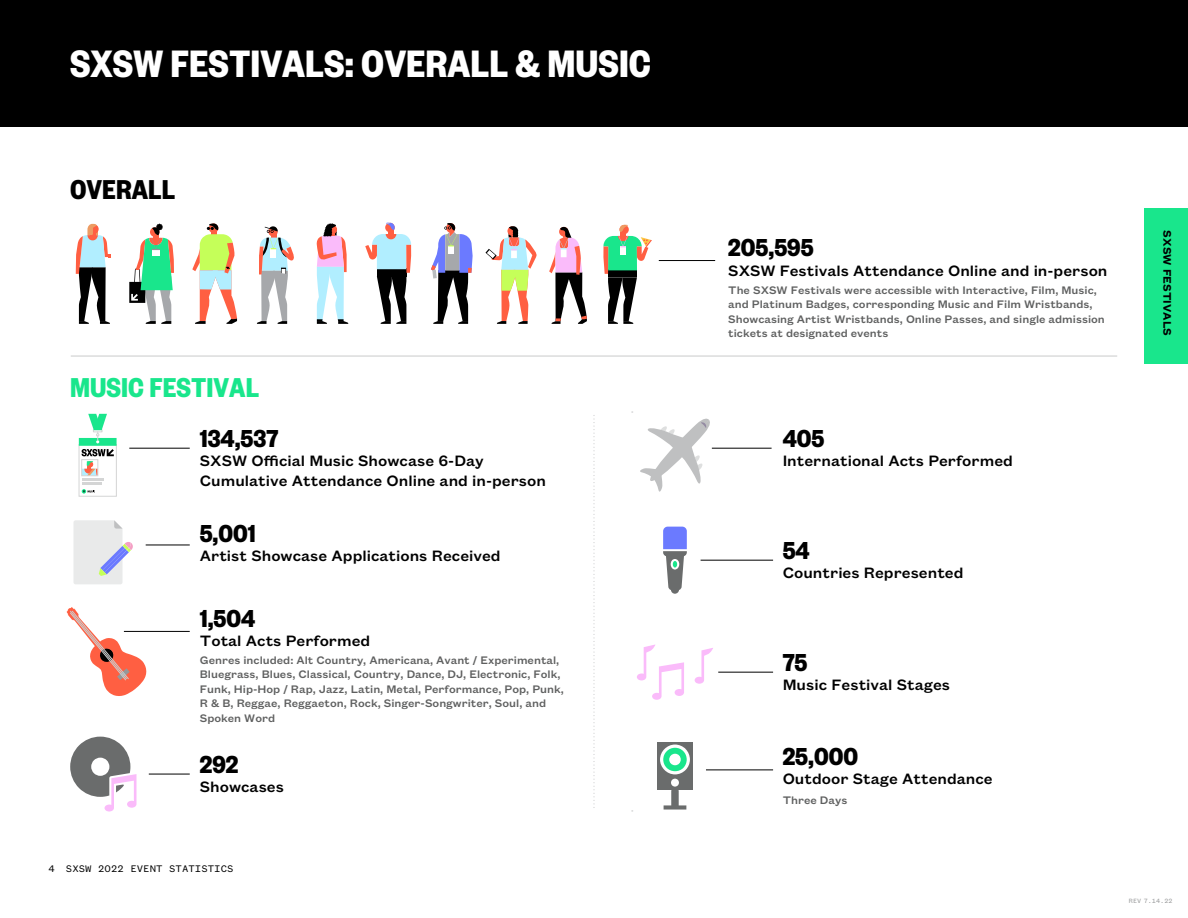
<style>
.page{position:relative;width:1188px;height:918px;background:#fff}
.page>*{position:absolute;margin:0;border:0;box-sizing:border-box;transform-origin:0 0}
.t1{font:700 42px "Founders Grotesk Cond";color:#fff}
.t2{font:700 30px "Founders Grotesk Cond";color:#19e68c}
.t3{font:700 30px "Founders Grotesk Cond";color:#000}
.t4{font:700 27px "Founders Grotesk Cond";color:#000}
.t5{font:500 16.5px/19.8px "Founders Grotesk Text";color:#000}
.t6{font:500 12px/14.4px "Founders Grotesk Text";color:#5f6060}
.t7{font:600 12px "Founders Grotesk Text";color:#000}
.t8{font:10.5px "Founders Grotesk Mono";color:#000}
.t9{font:6.75px "Founders Grotesk Mono";color:#969798}
</style>
<div class="page">
<div style="left:0;top:0;width:1188px;height:126px;background:#000"></div>
<hr style="left:71px;top:356px;width:1046px;height:1px;background:#c9cacb">
<div style="left:657px;top:742px;width:36px;height:48px;background:#6a6c6c"></div>
<svg style="left:664px;top:790px;width:22px;height:20px"></svg>
<div style="left:671px;top:779px;width:8px;height:8px;background:#fff;border-radius:50%"></div>
<svg style="left:660px;top:745px;width:30px;height:29px"></svg>
<div style="left:669px;top:754px;width:12px;height:11px;background:#fff;border-radius:50%"></div>
<svg style="left:637px;top:645px;width:47px;height:55px"></svg>
<svg style="left:695px;top:648px;width:18px;height:36px"></svg>
<svg style="left:70px;top:737px;width:66px;height:74px"></svg>
<svg style="left:73px;top:520px;width:60px;height:64px"></svg>
<svg style="left:593px;top:415px;width:2px;height:393px"></svg>
<svg style="left:663px;top:527px;width:24px;height:67px"></svg>
<svg style="left:632px;top:411px;width:80px;height:81px"></svg>
<svg style="left:76px;top:224px;width:35px;height:100px"></svg>
<svg style="left:129px;top:224px;width:45px;height:100px"></svg>
<svg style="left:257px;top:226px;width:37px;height:98px"></svg>
<svg style="left:317px;top:223px;width:31px;height:101px"></svg>
<svg style="left:603px;top:225px;width:49px;height:99px"></svg>
<svg style="left:431px;top:223px;width:42px;height:101px"></svg>
<svg style="left:485px;top:226px;width:52px;height:98px"></svg>
<svg style="left:549px;top:227px;width:38px;height:97px"></svg>
<svg style="left:192px;top:223px;width:45px;height:101px"></svg>
<svg style="left:365px;top:222px;width:46px;height:102px"></svg>
<div style="left:1145px;top:208px;width:43px;height:156px;background:#19e68c"></div>
<hr style="left:659px;top:260px;width:56px;height:1px;background:#000">
<hr style="left:129px;top:448px;width:61px;height:1px;background:#000">
<hr style="left:712px;top:448px;width:60px;height:1px;background:#000">
<hr style="left:701px;top:560px;width:72px;height:1px;background:#000">
<hr style="left:706px;top:770px;width:67px;height:1px;background:#000">
<hr style="left:718px;top:672px;width:55px;height:1px;background:#000">
<hr style="left:149px;top:774px;width:41px;height:1px;background:#000">
<hr style="left:124px;top:631px;width:66px;height:1px;background:#000">
<hr style="left:146px;top:545px;width:44px;height:1px;background:#000">
<svg style="left:66px;top:607px;width:81px;height:89px"></svg>
<div style="left:79px;top:444px;width:38px;height:52px;border:1px solid #d4d5d5"></div>
<hr style="left:82px;top:479px;width:21px;height:2px;background:#d4d5d5">
<svg style="left:82px;top:483px;width:19px;height:11px"></svg>
<svg style="left:79px;top:414px;width:38px;height:62px"></svg>
<div style="left:82px;top:459px;width:16px;height:17px;border:1px solid #d4d5d5"></div>
<h1 class="t1" style="left:70px;top:38px;width:583px">SXSW FESTIVALS: OVERALL &amp; MUSIC</h1>
<h2 class="t3" style="left:70px;top:171px;width:106px">OVERALL</h2>
<h2 class="t2" style="left:70px;top:369px;width:191px">MUSIC FESTIVAL</h2>
<h3 class="t4" style="left:200px;top:422px;width:80px">134,537</h3>
<h3 class="t5" style="left:200px;top:450px;width:348px">SXSW Official Music Showcase 6-Day<br>Cumulative Attendance Online and in-person</h3>
<h3 class="t4" style="left:200px;top:517px;width:58px">5,001</h3>
<h3 class="t5" style="left:200px;top:545px;width:302px">Artist Showcase Applications Received</h3>
<h3 class="t4" style="left:200px;top:602px;width:57px">1,504</h3>
<h3 class="t5" style="left:200px;top:630px;width:172px">Total Acts Performed</h3>
<p class="t6" style="left:200px;top:652px;width:366px">Genres included: Alt Country, Americana, Avant / Experimental, Bluegrass, Blues, Classical, Country, Dance, DJ, Electronic, Folk, Funk, Hip-Hop / Rap, Jazz, Latin, Metal, Performance, Pop, Punk, R &amp; B, Reggae, Reggaeton, Rock, Singer-Songwriter, Soul, and Spoken Word</p>
<h3 class="t4" style="left:200px;top:747px;width:40px">292</h3>
<h3 class="t5" style="left:200px;top:776px;width:86px">Showcases</h3>
<p class="t8" style="left:49px;top:863px;width:8px">4</p>
<p class="t8" style="left:66px;top:863px;width:169px">SXSW 2022 EVENT STATISTICS</p>
<h3 class="t4" style="left:728px;top:231px;width:87px">205,595</h3>
<h3 class="t5" style="left:728px;top:259px;width:381px">SXSW Festivals Attendance Online and in-person</h3>
<p class="t6" style="left:728px;top:282px;width:378px">The SXSW Festivals were accessible with Interactive, Film, Music, and Platinum Badges, corresponding Music and Film Wristbands, Showcasing Artist Wristbands, Online Passes, and single admission tickets at designated events</p>
<h3 class="t4" style="left:783px;top:422px;width:43px">405</h3>
<h3 class="t5" style="left:783px;top:450px;width:232px">International Acts Performed</h3>
<h3 class="t4" style="left:783px;top:534px;width:28px">54</h3>
<h3 class="t5" style="left:783px;top:562px;width:182px">Countries Represented</h3>
<h3 class="t4" style="left:783px;top:646px;width:26px">75</h3>
<h3 class="t5" style="left:783px;top:674px;width:169px">Music Festival Stages</h3>
<h3 class="t4" style="left:783px;top:739px;width:77px">25,000</h3>
<h3 class="t5" style="left:783px;top:768px;width:211px">Outdoor Stage Attendance</h3>
<p class="t6" style="left:783px;top:792px;width:66px">Three Days</p>
<p class="t7" style="left:1176px;top:230px;width:107px;rotate:90deg">SXSW FESTIVALS</p>
<p class="t9" style="left:1129px;top:897px;width:45px">REV 7.14.22</p>
</div>
